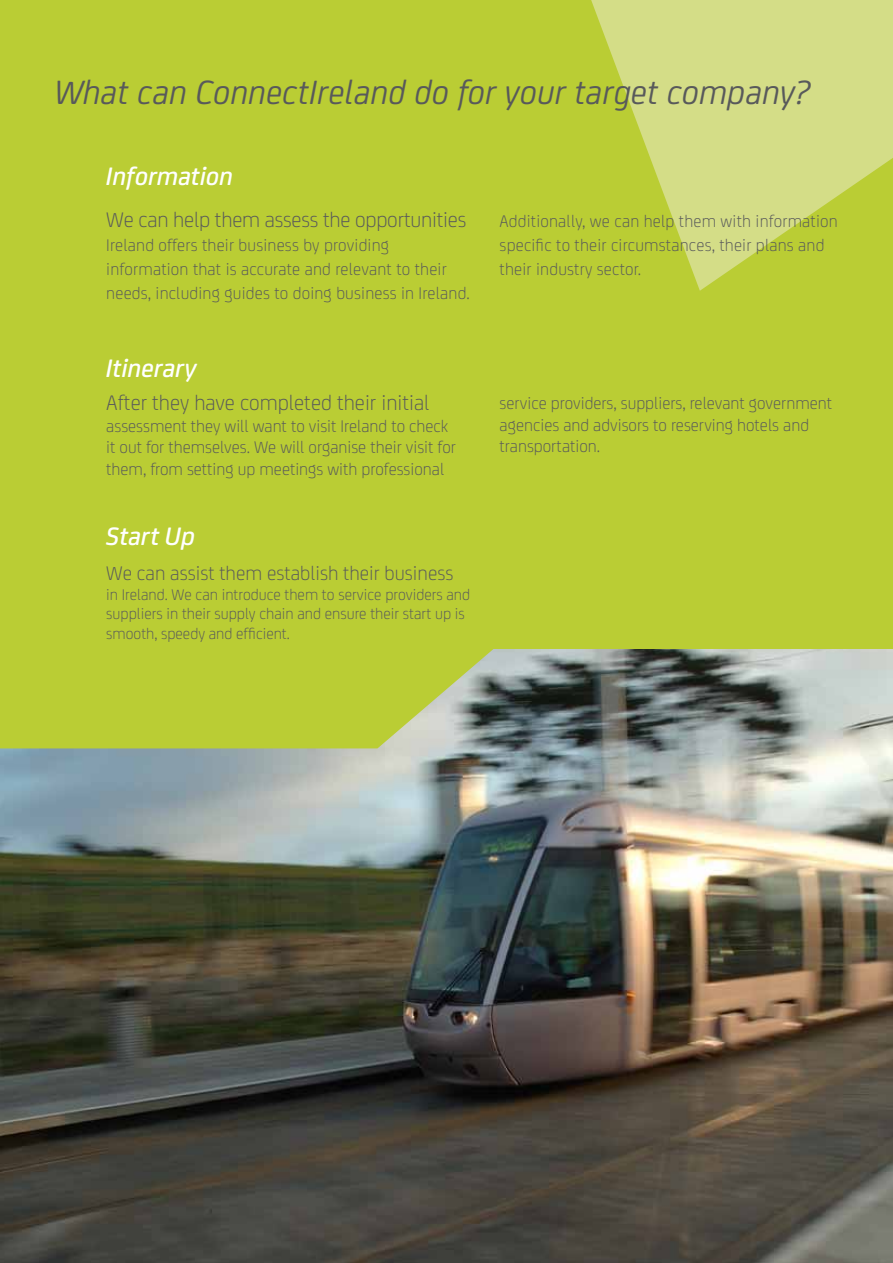
<style>
.page{position:relative;width:893px;height:1263px;background:#fff}
.page>*{position:absolute;margin:0;border:0;box-sizing:border-box;transform-origin:0 0}
.t1{font:italic 36px "FS Joey";color:#58595b}
.t2{font:italic 500 27px "FS Joey";color:#fff}
.t3{font:300 22.5px "FS Joey";letter-spacing:-.005em;color:#58595b}
.t4{font:300 21px "FS Joey";color:#58595b}
.t5{font:300 18px/24px "FS Joey";letter-spacing:.005em;color:#58595b}
.t6{font:300 16.5px/19.8px "FS Joey";color:#58595b}
</style>
<div class="page">
<img style="left:0;top:648px;width:893px;height:615px">
<svg style="left:0;top:648px;width:529px;height:100px;background:#b3c446"></svg>
<div style="left:0;top:0;width:893px;height:648px;background:#bacd34"></div>
<svg style="left:591px;top:0;width:302px;height:291px;fill:#d4dd87"></svg>
<h1 class="t1" style="left:55px;top:67px;width:758px">What can ConnectIreland do for your target company?</h1>
<h2 class="t2" style="left:106px;top:156px;width:128px">Information</h2>
<p class="t3" style="left:106px;top:204px;width:362px">We can help them assess the opportunities</p>
<p class="t5" style="left:106px;top:232px;width:365px">Ireland offers their business by providing information that is accurate and relevant to their needs, including guides to doing business in Ireland.</p>
<h2 class="t2" style="left:106px;top:348px;width:92px">Itinerary</h2>
<p class="t3" style="left:106px;top:387px;width:325px">After they have completed their initial</p>
<p class="t5" style="left:106px;top:414px;width:351px;line-height:21.6px">assessment they will want to visit Ireland to check it out for themselves. We will organise their visit for them, from setting up meetings with professional</p>
<h2 class="t2" style="left:106px;top:516px;width:90px">Start Up</h2>
<p class="t4" style="left:106px;top:558px;width:349px">We can assist them establish their business</p>
<p class="t6" style="left:106px;top:583px;width:365px">in Ireland. We can introduce them to service providers and suppliers in their supply chain and ensure their start up is smooth, speedy and efficient.</p>
<p class="t5" style="left:500px;top:208px;width:340px">Additionally, we can help them with information specific to their circumstances, their plans and their industry sector.</p>
<p class="t5" style="left:500px;top:391px;width:334px;line-height:21.6px">service providers, suppliers, relevant government agencies and advisors to reserving hotels and transportation.</p>
</div>
